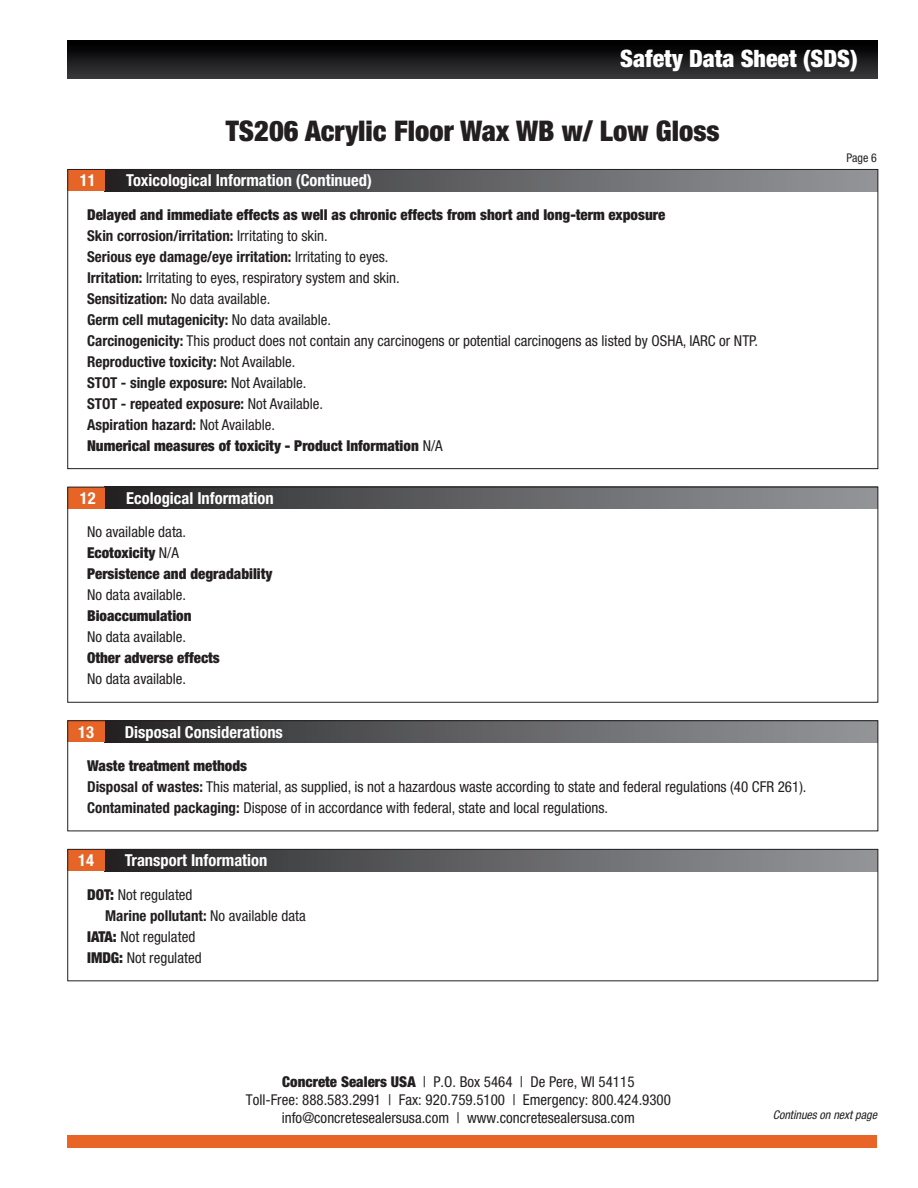
<style>
.page{position:relative;width:918px;height:1188px;background:#fff}
.page>*{position:absolute;margin:0;border:0;box-sizing:border-box;transform-origin:0 0}
.t1{font:900 condensed 28.5px "Helvetica Neue LT Std";color:#231f20}
.t2{font:900 condensed 24px "Helvetica Neue LT Std";color:#fff}
.t3{font:700 condensed 16.5px "Helvetica Neue LT Std";color:#fff}
.t4{font:condensed 15px/18px "Helvetica Neue LT Std";color:#231f20;text-align:center}
.t5{font:700 condensed 15px "Helvetica Neue LT Std";color:#231f20}
.t6{font:900 condensed 15px "Helvetica Neue LT Std";color:#231f20}
.t7{font:italic condensed 12px "Helvetica Neue LT Std";color:#231f20}
.t8{font:condensed 12px "Helvetica Neue LT Std";color:#231f20}
.s1{font-weight:400}
.s2{font-weight:700}
.s3{font-weight:900}
</style>
<div class="page">
<div style="left:67px;top:40px;width:810px;height:38px;background:linear-gradient(to bottom,#000,#373639)"></div>
<div style="left:67px;top:1135px;width:810px;height:12px;background:#e86427"></div>
<div style="left:105px;top:169px;width:773px;height:22px;background:linear-gradient(to right,#292728,#979a9d)"></div>
<div style="left:68px;top:169px;width:37px;height:22px;background:#e76427"></div>
<div style="left:105px;top:487px;width:773px;height:22px;background:linear-gradient(to right,#292728,#979a9d)"></div>
<div style="left:68px;top:487px;width:37px;height:22px;background:#e76427"></div>
<div style="left:68px;top:487px;width:810px;height:215px;border:1px solid #231f20"></div>
<div style="left:105px;top:720px;width:773px;height:22px;background:linear-gradient(to right,#292728,#979a9d)"></div>
<div style="left:68px;top:720px;width:37px;height:22px;background:#e76427"></div>
<div style="left:68px;top:720px;width:810px;height:111px;border:1px solid #231f20"></div>
<div style="left:105px;top:849px;width:773px;height:22px;background:linear-gradient(to right,#292728,#979a9d)"></div>
<div style="left:68px;top:849px;width:37px;height:22px;background:#e76427"></div>
<div style="left:68px;top:849px;width:810px;height:132px;border:1px solid #231f20"></div>
<h2 class="t2" style="left:620px;top:44px;width:239px">Safety Data Sheet (SDS)</h2>
<h1 class="t1" style="left:226px;top:113px;width:496px">TS206 Acrylic Floor Wax WB w/ Low Gloss</h1>
<p class="t3" style="left:80px;top:170px;width:17px">11</p>
<p class="t3" style="left:126px;top:170px;width:247px">Toxicological Information (Continued)</p>
<p class="t6" style="left:87px;top:205px;width:580px">Delayed and immediate effects as well as chronic effects from short and long-term exposure</p>
<p class="t5" style="left:87px;top:226px;width:242px">Skin corrosion/irritation: <span class="s1">Irritating to skin.</span></p>
<p class="t5" style="left:87px;top:247px;width:303px">Serious eye damage/eye irritation: <span class="s1">Irritating to eyes.</span></p>
<p class="t4" style="left:87px;top:268px;width:314px"><span class="s2">Irritation:</span> Irritating to eyes, respiratory system and skin.</p>
<p class="t4" style="left:87px;top:289px;width:185px"><span class="s2">Sensitization:</span> No data available.</p>
<p class="t5" style="left:87px;top:310px;width:245px">Germ cell mutagenicity: <span class="s1">No data available.</span></p>
<p class="t4" style="left:87px;top:331px;width:673px"><span class="s2">Carcinogenicity:</span> This product does not contain any carcinogens or potential carcinogens as listed by OSHA, IARC or NTP.</p>
<p class="t5" style="left:87px;top:352px;width:210px">Reproductive toxicity: <span class="s1">Not Available.</span></p>
<p class="t5" style="left:87px;top:373px;width:221px">STOT - single exposure: <span class="s1">Not Available.</span></p>
<p class="t5" style="left:87px;top:394px;width:237px">STOT - repeated exposure: <span class="s1">Not Available.</span></p>
<p class="t5" style="left:87px;top:415px;width:189px">Aspiration hazard: <span class="s1">Not Available.</span></p>
<p class="t6" style="left:87px;top:436px;width:357px">Numerical measures of toxicity - Product Information <span class="s1">N/A</span></p>
<p class="t3" style="left:80px;top:488px;width:17px">12</p>
<p class="t3" style="left:126px;top:488px;width:149px">Ecological Information</p>
<p class="t4" style="left:87px;top:523px;width:101px">No available data.</p>
<p class="t6" style="left:87px;top:544px;width:93px">Ecotoxicity <span class="s1">N/A</span></p>
<p class="t6" style="left:87px;top:565px;width:187px">Persistence and degradability</p>
<p class="t4" style="left:87px;top:586px;width:101px">No data available.</p>
<p class="t6" style="left:87px;top:607px;width:106px">Bioaccumulation</p>
<p class="t4" style="left:87px;top:628px;width:101px">No data available.</p>
<p class="t6" style="left:87px;top:649px;width:134px">Other adverse effects</p>
<p class="t4" style="left:87px;top:670px;width:101px">No data available.</p>
<p class="t3" style="left:78px;top:722px;width:17px">13</p>
<p class="t3" style="left:125px;top:722px;width:160px">Disposal Considerations</p>
<p class="t6" style="left:87px;top:757px;width:162px">Waste treatment methods</p>
<p class="t4" style="left:87px;top:778px;width:721px"><span class="s2">Disposal of wastes:</span> This material, as supplied, is not a hazardous waste according to state and federal regulations (40 CFR 261).</p>
<p class="t4" style="left:87px;top:799px;width:523px"><span class="s2">Contaminated packaging:</span> Dispose of in accordance with federal, state and local regulations.</p>
<p class="t3" style="left:78px;top:850px;width:17px">14</p>
<p class="t3" style="left:125px;top:850px;width:144px">Transport Information</p>
<p class="t4" style="left:87px;top:886px;width:107px"><span class="s3">DOT:</span> Not regulated</p>
<p class="t5" style="left:105px;top:907px;width:202px">Marine pollutant: <span class="s1">No available data</span></p>
<p class="t4" style="left:87px;top:928px;width:110px"><span class="s3">IATA:</span> Not regulated</p>
<p class="t4" style="left:87px;top:949px;width:116px"><span class="s3">IMDG:</span> Not regulated</p>
<p class="t8" style="left:847px;top:151px;width:32px">Page 6</p>
<p class="t4" style="left:246px;top:1072px;width:427px"><span class="s3">Concrete Sealers USA</span> | P.O. Box 5464 | De Pere, WI 54115<br>Toll-Free: 888.583.2991 | Fax: 920.759.5100 | Emergency: 800.424.9300 info@concretesealersusa.com | www.concretesealersusa.com</p>
<p class="t7" style="left:773px;top:1108px;width:106px">Continues on next page</p>
</div>
